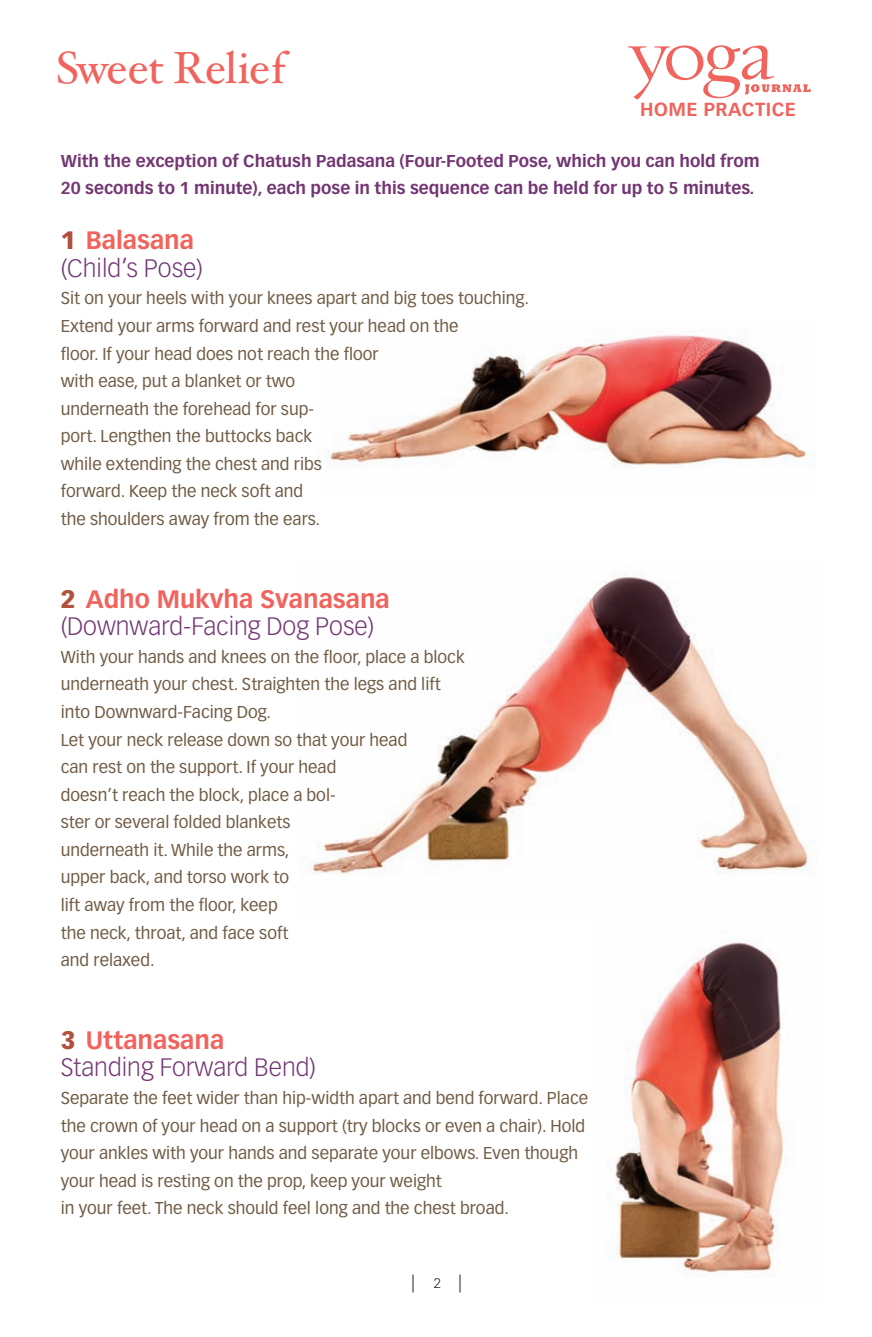
<style>
.page{position:relative;width:872px;height:1337px;background:#fff}
.page>*{position:absolute;margin:0;border:0;box-sizing:border-box;transform-origin:0 0}
.t1{font:45px "Hoefler Text";letter-spacing:-.02em;color:#f1635d}
.t2{font:300 24.75px/27.7px "Vectora LH";color:#733673}
.t3{font:700 18.45px "Vectora LH";color:#f1635d}
.t4{font:300 18px "Vectora LH";color:#231f20}
.t5{font:16.88px/27.4px "Vectora LH";color:#705c45}
.t6{font:700 16.88px/27.4px "Vectora LH";color:#733673}
.t7{font:300 13.5px "Vectora LH";color:#231f20}
.s1{font-weight:900;color:#af513d}
.s2{font-weight:700;color:#f1635d}
.s3{font-size:18px}
</style>
<div class="page">
<svg style="left:628px;top:45px;width:182px;height:55px"></svg>
<img style="left:308px;top:573px;width:501px;height:301px">
<img style="left:317px;top:331px;width:498px;height:137px">
<img style="left:613px;top:940px;width:171px;height:337px">
<h1 class="t1" style="left:56px;top:40px;width:231px">Sweet Relief</h1>
<p class="t3" style="left:640px;top:98px;width:29px">HOME</p>
<p class="t3" style="left:703px;top:98px;width:13px">PRACTICE</p>
<p class="t6" style="left:61px;top:147px;width:700px">With the exception of Chatush Padasana (Four-Footed Pose, which you can hold from<br>20 seconds to 1 minute), each pose in this sequence can be held for up to 5 minutes.</p>
<h2 class="t2" style="left:61px;top:227px;width:144px"><span class="s1">1</span> <span class="s2">Balasana </span>(Child’s Pose)</h2>
<p class="t5" style="left:61px;top:285px;width:470px">Sit on your heels with your knees apart and big toes touching.<br>Extend your arms forward and rest your head on the<br>floor. If your head does not reach the floor<br>with ease, put a blanket or two<br>underneath the forehead for sup‑<br>port. Lengthen the buttocks back<br>while extending the chest and ribs<br>forward. Keep the neck soft and<br>the shoulders away from the ears.</p>
<h2 class="t2" style="left:61px;top:585px;width:330px"><span class="s1">2</span> <span class="s2">Adho Mukvha Svanasana </span>(Downward-Facing Dog Pose)</h2>
<p class="t5" style="left:61px;top:643px;width:405px">With your hands and knees on the floor, place a block underneath your chest. Straighten the legs and lift into Downward-Facing Dog.<br>Let your neck release down so that your head<br>can rest on the support. If your head<br>doesn’t reach the block, place a bol‑<br>ster or several folded blankets<br>underneath it. While the arms,<br>upper back, and torso work to<br>lift away from the floor, keep<br>the neck, throat, and face soft<br>and relaxed.</p>
<h2 class="t2" style="left:61px;top:1026px;width:257px"><span class="s1">3</span> <span class="s2">Uttanasana<br></span>Standing Forward Bend)</h2>
<p class="t5" style="left:61px;top:1084px;width:529px">Separate the feet wider than hip-width apart and bend forward. Place the crown of your head on a support (try blocks or even a chair). Hold your ankles with your hands and separate your elbows. Even though your head is resting on the prop, keep your weight<br>in your feet. The neck should feel long and the chest broad.</p>
<p class="t4" style="left:411px;top:1271px;width:5px">|</p>
<p class="t7" style="left:434px;top:1275px;width:30px">2 <span class="s3">|</span></p>
</div>
